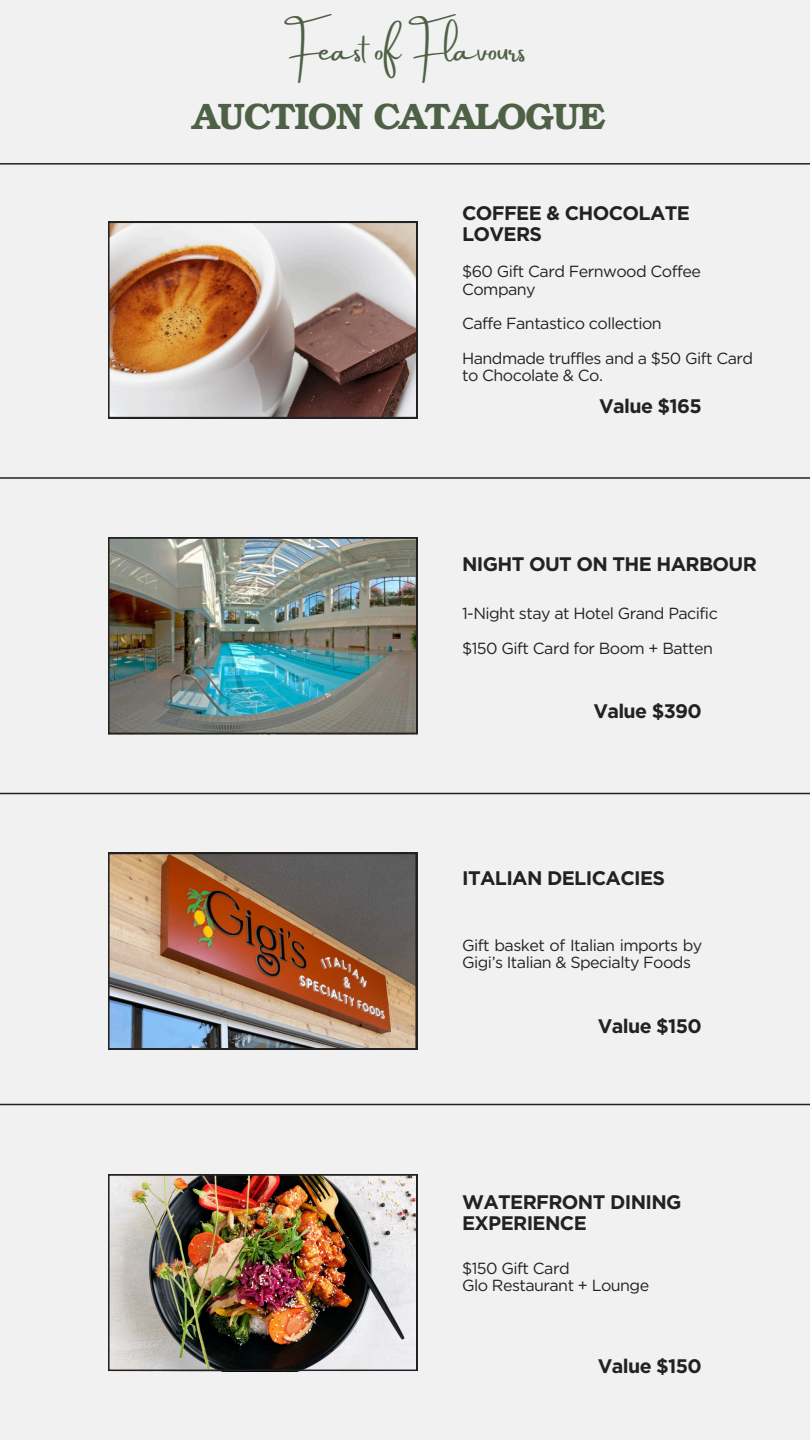
<style>
.page{position:relative;width:810px;height:1440px;background:#f1f1f1}
.page>*{position:absolute;margin:0;border:0;box-sizing:border-box;transform-origin:0 0}
.t1{font:700 36.8px "Te X Gyre Bonum";letter-spacing:-.035em;color:#4e6146}
.t2{font:32.3px "Amsterdam Two";color:#4e6146}
.t3{font:700 19.6px/21px "Gotham";letter-spacing:-.035em;color:#222}
.t4{font:16.1px/17.2px "Gotham";letter-spacing:-.035em;color:#222}
</style>
<div class="page">
<img style="left:108px;top:222px;width:310px;height:196px">
<hr style="left:0;top:477px;width:810px;height:2px;background:#222">
<hr style="left:0;top:163px;width:810px;height:2px;background:#222">
<hr style="left:0;top:1104px;width:810px;height:1px;background:#222">
<hr style="left:0;top:793px;width:810px;height:1px;background:#222">
<img style="left:108px;top:537px;width:310px;height:197px">
<img style="left:108px;top:853px;width:309px;height:196px">
<img style="left:108px;top:1174px;width:310px;height:197px">
<h3 class="t2" style="left:284px;top:32px;width:243px">Feast of Flavours</h3>
<p class="t1" style="left:192px;top:87px;width:414px">AUCTION CATALOGUE</p>
<p class="t3" style="left:462px;top:203px;width:229px">COFFEE &amp; CHOCOLATE<br>LOVERS</p>
<h3 class="t4" style="left:462px;top:263px;width:240px">$60 Gift Card Fernwood Coffee<br>Company</h3>
<p class="t4" style="left:462px;top:315px;width:201px">Caffe Fantastico collection</p>
<p class="t4" style="left:462px;top:349px;width:293px">Handmade truffles and a $50 Gift Card</p>
<p class="t4" style="left:462px;top:367px;width:142px">to Chocolate &amp; Co.</p>
<h4 class="t3" style="left:599px;top:395px;width:104px">Value $165</h4>
<p class="t3" style="left:462px;top:553px;width:296px">NIGHT OUT ON THE HARBOUR</p>
<p class="t4" style="left:462px;top:605px;width:257px">1-Night stay at Hotel Grand Pacific</p>
<p class="t4" style="left:462px;top:639px;width:252px">$150 Gift Card for Boom + Batten</p>
<h4 class="t3" style="left:593px;top:701px;width:110px">Value $390</h4>
<p class="t3" style="left:462px;top:867px;width:205px">ITALIAN DELICACIES</p>
<h3 class="t4" style="left:462px;top:936px;width:242px">Gift basket of Italian imports by<br>Gigi’s Italian &amp; Specialty Foods</h3>
<p class="t3" style="left:598px;top:1015px;width:106px">Value $150</p>
<p class="t3" style="left:462px;top:1191px;width:221px">WATERFRONT DINING<br>EXPERIENCE</p>
<h4 class="t4" style="left:462px;top:1260px;width:109px">$150 Gift Card</h4>
<p class="t4" style="left:462px;top:1277px;width:189px">Glo Restaurant + Lounge</p>
<p class="t3" style="left:598px;top:1356px;width:106px">Value $150</p>
</div>
